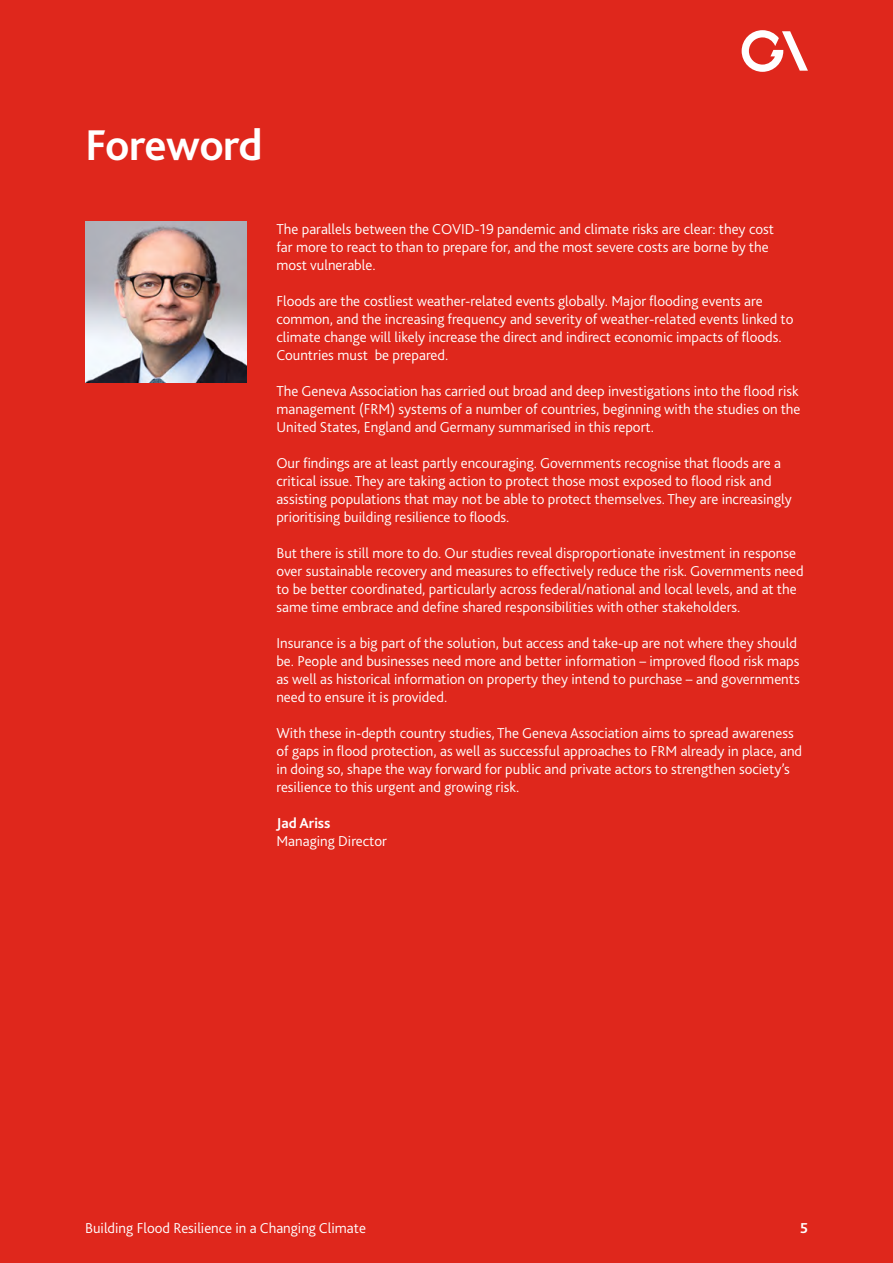
<style>
.page{position:relative;width:893px;height:1263px;background:#df271c}
.page>*{position:absolute;margin:0;border:0;box-sizing:border-box;transform-origin:0 0}
.t1{font:700 45px "Bliss 2";letter-spacing:-.01em;color:#fff}
.t2{font:300 15px/18px "Bliss 2";color:#fff}
.t3{font:700 15px "Bliss 2";color:#fff}
</style>
<div class="page">
<svg style="left:742px;top:30px;width:66px;height:42px"></svg>
<img style="left:85px;top:221px;width:162px;height:162px">
<h1 class="t1" style="left:85px;top:117px;width:179px">Foreword</h1>
<p class="t2" style="left:276px;top:220px;width:499px">The parallels between the COVID-19 pandemic and climate risks are clear: they cost far more to react to than to prepare for, and the most severe costs are borne by the most vulnerable.</p>
<p class="t2" style="left:276px;top:292px;width:519px">Floods are the costliest weather-related events globally. Major flooding events are common, and the increasing frequency and severity of weather-related events linked to climate change will likely increase the direct and indirect economic impacts of floods.<br>Countries must be prepared.</p>
<p class="t2" style="left:276px;top:382px;width:526px">The Geneva Association has carried out broad and deep investigations into the flood risk management (FRM) systems of a number of countries, beginning with the studies on the<br>United States, England and Germany summarised in this report.</p>
<p class="t2" style="left:276px;top:454px;width:517px">Our findings are at least partly encouraging. Governments recognise that floods are a critical issue. They are taking action to protect those most exposed to flood risk and assisting populations that may not be able to protect themselves. They are increasingly prioritising building resilience to floods.</p>
<p class="t2" style="left:276px;top:544px;width:529px">But there is still more to do. Our studies reveal disproportionate investment in response over sustainable recovery and measures to effectively reduce the risk. Governments need to be better coordinated, particularly across federal/national and local levels, and at the same time embrace and define shared responsibilities with other stakeholders.</p>
<p class="t2" style="left:276px;top:634px;width:525px">Insurance is a big part of the solution, but access and take-up are not where they should be. People and businesses need more and better information – improved flood risk maps as well as historical information on property they intend to purchase – and governments need to ensure it is provided.</p>
<p class="t2" style="left:276px;top:724px;width:527px">With these in-depth country studies, The Geneva Association aims to spread awareness of gaps in flood protection, as well as successful approaches to FRM already in place, and in doing so, shape the way forward for public and private actors to strengthen society’s resilience to this urgent and growing risk.</p>
<p class="t3" style="left:276px;top:814px;width:56px">Jad Ariss</p>
<p class="t2" style="left:276px;top:832px;width:112px">Managing Director</p>
<p class="t2" style="left:85px;top:1218px;width:282px">Building Flood Resilience in a Changing Climate</p>
<p class="t3" style="left:800px;top:1218px;width:9px">5</p>
</div>
